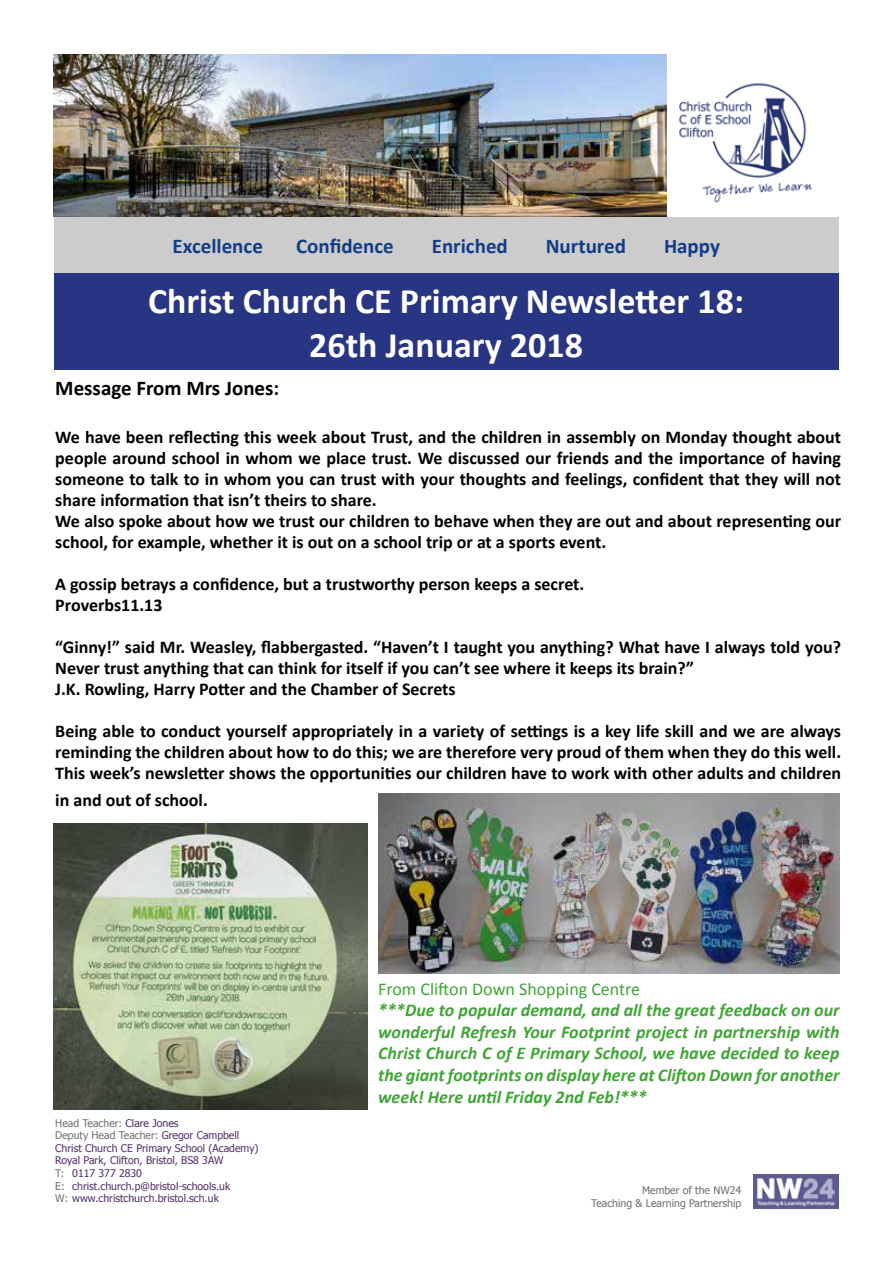
<style>
.page{position:relative;width:893px;height:1263px;background:#fff}
.page>*{position:absolute;margin:0;border:0;box-sizing:border-box;transform-origin:0 0}
.t1{font:700 36px/43.2px "Calibri";color:#fff;text-align:center}
.t2{font:700 21px "Calibri";color:#123c87}
.t3{font:700 21px "Calibri";color:#000}
.t4{font:700 18px/21px "Calibri";color:#000}
.t5{font:italic 700 18px/21.6px "Calibri";color:#3fa535;text-align:justify}
.t6{font:18px "Calibri";color:#3fa535}
.t7{font:10.5px/12.6px "Tahoma";color:#502e6a}
.t8{font:10.5px/12.6px "Tahoma";color:#706f6f;text-align:right}
.s1{color:#706f6f}
</style>
<div class="page">
<img style="left:53px;top:54px;width:759px;height:163px">
<img style="left:754px;top:1174px;width:85px;height:35px">
<div style="left:54px;top:217px;width:785px;height:56px;background:#ccc"></div>
<img style="left:53px;top:824px;width:314px;height:286px">
<img style="left:379px;top:794px;width:460px;height:180px">
<div style="left:54px;top:273px;width:784px;height:97px;background:#283583"></div>
<p class="t2" style="left:173px;top:233px;width:92px">Excellence</p>
<p class="t2" style="left:296px;top:233px;width:99px">Confidence</p>
<p class="t2" style="left:432px;top:233px;width:78px">Enriched</p>
<p class="t2" style="left:546px;top:233px;width:82px">Nurtured</p>
<p class="t2" style="left:664px;top:233px;width:58px">Happy</p>
<h1 class="t1" style="left:148px;top:280px;width:597px">Christ Church CE Primary Newsletter 18:<br>26th January 2018</h1>
<p class="t3" style="left:55px;top:374px;width:226px">Message From Mrs Jones:</p>
<p class="t4" style="left:55px;top:426px;width:787px">We have been reflecting this week about Trust, and the children in assembly on Monday thought about people around school in whom we place trust. We discussed our friends and the importance of having someone to talk to in whom you can trust with your thoughts and feelings, confident that they will not share information that isn’t theirs to share.<br>We also spoke about how we trust our children to behave when they are out and about representing our school, for example, whether it is out on a school trip or at a sports event.</p>
<p class="t4" style="left:55px;top:573px;width:530px">A gossip betrays a confidence, but a trustworthy person keeps a secret.<br>Proverbs11.13</p>
<p class="t4" style="left:55px;top:636px;width:787px">“Ginny!” said Mr. Weasley, flabbergasted. “Haven’t I taught you anything? What have I always told you?<br>Never trust anything that can think for itself if you can’t see where it keeps its brain?”<br>J.K. Rowling, Harry Potter and the Chamber of Secrets</p>
<p class="t4" style="left:55px;top:720px;width:787px;text-align:justify">Being able to conduct yourself appropriately in a variety of settings is a key life skill and we are always reminding the children about how to do this; we are therefore very proud of them when they do this well.<br>This week’s newsletter shows the opportunities our children have to work with other adults and children</p>
<p class="t4" style="left:55px;top:789px;width:154px">in and out of school.</p>
<p class="t7" style="left:55px;top:1116px;width:205px"><span class="s1">Head Teacher:</span> Clare Jones<br><span class="s1">Deputy Head Teacher:</span> Gregor Campbell Christ Church CE Primary School (Academy)<br>Royal Park, Clifton, Bristol, BS8 3AW<br><span class="s1">T:</span> 0117 377 2830<br><span class="s1">E:</span> christ.church.p@bristol-schools.uk<br><span class="s1">W:</span> www.christchurch.bristol.sch.uk</p>
<p class="t6" style="left:378px;top:977px;width:264px">From Clifton Down Shopping Centre</p>
<p class="t5" style="left:378px;top:999px;width:463px">***Due to popular demand, and all the great feedback on our wonderful Refresh Your Footprint project in partnership with Christ Church C of E Primary School, we have decided to keep the giant footprints on display here at Clifton Down for another week! Here until Friday 2nd Feb!***</p>
<p class="t8" style="left:591px;top:1184px;width:152px">Member of the NW24<br>Teaching &amp; Learning Partnership</p>
</div>
